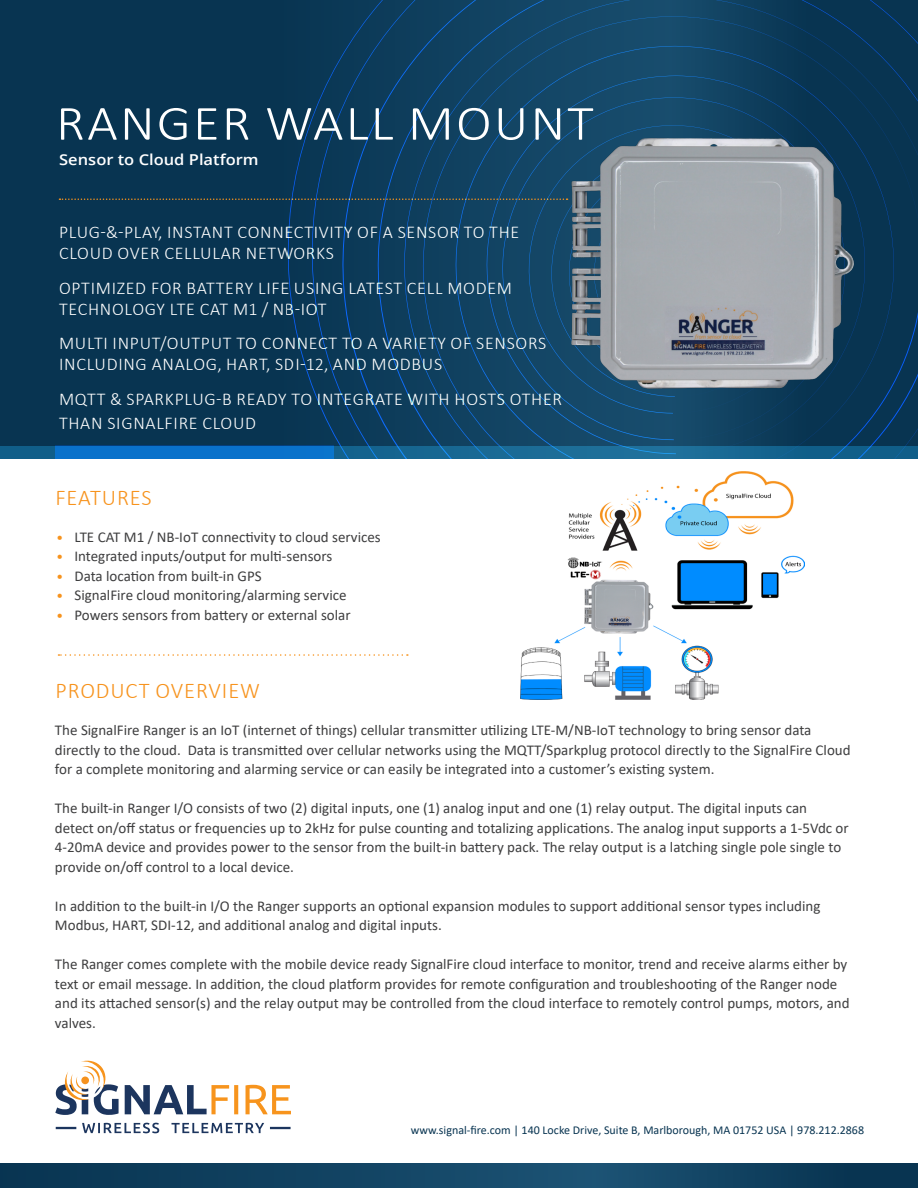
<style>
.page{position:relative;width:918px;height:1188px;background:#fff}
.page>*{position:absolute;margin:0;border:0;box-sizing:border-box;transform-origin:0 0}
.t1{font:300 49.5px "Calibri";letter-spacing:.04em;color:#fff;scale:1.1 1}
.t2{font:300 22.5px "Calibri";letter-spacing:.04em;color:#f7931d}
.t3{font:300 18px/21px "Calibri";letter-spacing:.04em;color:#fff}
.Bullets{font:15px/19.5px "Calibri";color:#3e3e3f}
.t4{font:600 15px "Open Sans";color:#fff;scale:1.1 1}
.t5{font:12px "Calibri";color:#083451}
.s1{font-size:13.5px;color:#f7931d}
</style>
<div class="page">
<div style="left:0;top:0;width:918px;height:460px;background:#083451"></div>
<svg style="left:59px;top:198px;width:228px;height:2px"></svg>
<svg style="left:55px;top:1060px;width:236px;height:55px"></svg>
<svg style="left:82px;top:1123px;width:182px;height:10px"></svg>
<hr style="left:56px;top:1127px;width:20px;height:2px;background:#1c355e">
<hr style="left:270px;top:1127px;width:21px;height:2px;background:#1c355e">
<svg style="left:58px;top:654px;width:350px;height:2px"></svg>
<svg style="left:342px;top:0;width:576px;height:568px;fill:#0f3f5e"></svg>
<svg style="left:456px;top:46px;width:438px;height:438px;fill:#114362"></svg>
<svg style="left:487px;top:76px;width:378px;height:370px;fill:#124463"></svg>
<svg style="left:502px;top:97px;width:343px;height:343px;background:#124566"></svg>
<svg style="left:551px;top:150px;width:10px;height:247px;background:#14486a"></svg>
<svg style="left:0;top:1164px;width:918px;height:24px;background:#104160"></svg>
<div style="left:0;top:446px;width:918px;height:14px;background:#176792"></div>
<div style="left:55px;top:446px;width:279px;height:14px;background:#0971cb"></div>
<img style="left:561px;top:89px;width:324px;height:324px">
<img style="left:521px;top:472px;width:283px;height:227px">
<p class="t1" style="left:56px;top:92px;width:490px">RANGER WALL MOUNT</p>
<p class="t4" style="left:59px;top:149px;width:183px">Sensor to Cloud Platform</p>
<p class="t3" style="left:59px;top:222px;width:462px">PLUG-&amp;-PLAY, INSTANT CONNECTIVITY OF A SENSOR TO THE<br>CLOUD OVER CELLULAR NETWORKS</p>
<p class="t3" style="left:59px;top:277px;width:455px">OPTIMIZED FOR BATTERY LIFE USING LATEST CELL MODEM<br>TECHNOLOGY LTE CAT M1 / NB-IOT</p>
<p class="t3" style="left:59px;top:333px;width:489px">MULTI INPUT/OUTPUT TO CONNECT TO A VARIETY OF SENSORS<br>INCLUDING ANALOG, HART, SDI-12, AND MODBUS</p>
<p class="t3" style="left:59px;top:387px;width:505px;line-height:24px">MQTT &amp; SPARKPLUG-B READY TO INTEGRATE WITH HOSTS OTHER<br>THAN SIGNALFIRE CLOUD</p>
<p class="t2" style="left:55px;top:484px;width:98px">FEATURES</p>
<p class="Bullets" style="left:56px;top:527px;width:326px"><span class="s1">•</span> LTE CAT M1 / NB-IoT connectivity to cloud services</p>
<p class="Bullets" style="left:56px;top:546px;width:277px"><span class="s1">•</span> Integrated inputs/output for multi-sensors</p>
<p class="Bullets" style="left:56px;top:566px;width:207px"><span class="s1">•</span> Data location from built-in GPS</p>
<p class="Bullets" style="left:56px;top:585px;width:292px"><span class="s1">•</span> SignalFire cloud monitoring/alarming service</p>
<p class="Bullets" style="left:56px;top:605px;width:296px"><span class="s1">•</span> Powers sensors from battery or external solar</p>
<p class="t2" style="left:55px;top:676px;width:206px">PRODUCT OVERVIEW</p>
<p class="Bullets" style="left:55px;top:720px;width:797px">The SignalFire Ranger is an IoT (internet of things) cellular transmitter utilizing LTE-M/NB-IoT technology to bring sensor data directly to the cloud. Data is transmitted over cellular networks using the MQTT/Sparkplug protocol directly to the SignalFire Cloud for a complete monitoring and alarming service or can easily be integrated into a customer’s existing system.</p>
<p class="Bullets" style="left:55px;top:798px;width:795px">The built-in Ranger I/O consists of two (2) digital inputs, one (1) analog input and one (1) relay output. The digital inputs can detect on/off status or frequencies up to 2kHz for pulse counting and totalizing applications. The analog input supports a 1-5Vdc or 4-20mA device and provides power to the sensor from the built-in battery pack. The relay output is a latching single pole single to provide on/off control to a local device.</p>
<p class="Bullets" style="left:55px;top:896px;width:767px">In addition to the built-in I/O the Ranger supports an optional expansion modules to support additional sensor types including<br>Modbus, HART, SDI-12, and additional analog and digital inputs.</p>
<p class="Bullets" style="left:55px;top:954px;width:796px">The Ranger comes complete with the mobile device ready SignalFire cloud interface to monitor, trend and receive alarms either by text or email message. In addition, the cloud platform provides for remote configuration and troubleshooting of the Ranger node and its attached sensor(s) and the relay output may be controlled from the cloud interface to remotely control pumps, motors, and valves.</p>
<p class="t5" style="left:411px;top:1122px;width:455px">www.signal-fire.com | 140 Locke Drive, Suite B, Marlborough, MA 01752 USA | 978.212.2868</p>
</div>
